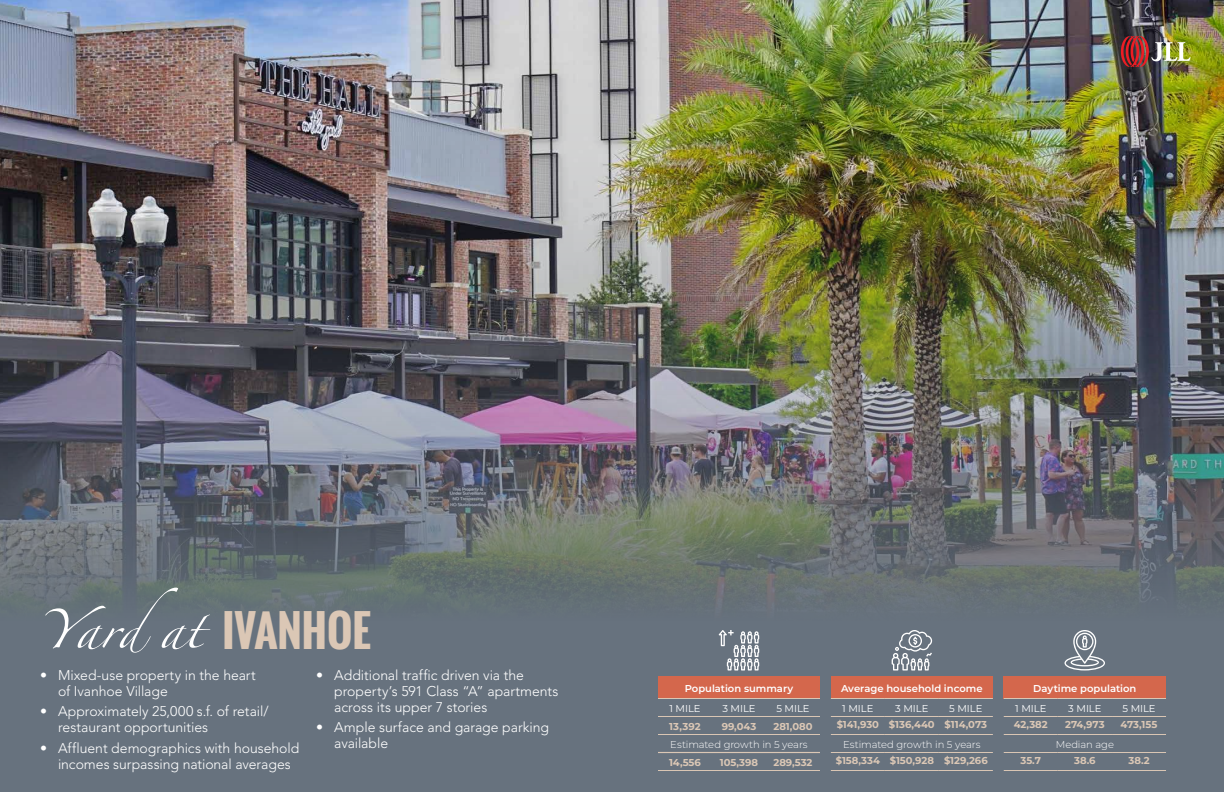
<style>
.page{position:relative;width:1224px;height:792px;background:#67727e}
.page>*{position:absolute;margin:0;border:0;box-sizing:border-box;transform-origin:0 0}
.t1{font:700 42.6px "Oswald";color:#dbc7b5}
.t2{font:300 14px/16px "Avenir";letter-spacing:-.005em;color:#fff}
.t3{font:700 10px "Montserrat";color:#dbc7b5}
.t4{font:600 10px "Montserrat";color:#fff}
.t5{font:300 10px "Montserrat";letter-spacing:-.01em;color:#fff}
.t6{font:10px "Montserrat";letter-spacing:-.01em;color:#fff}
.s1{font-family:"Zapfino Extra LT One";font-weight:400;font-size:88.4px;color:#fff}
</style>
<div class="page">
<img style="left:0;top:0;width:1224px;height:661px">
<div style="left:658px;top:676px;width:162px;height:22px;background:#d4674c"></div>
<hr style="left:658px;top:698px;width:54px;height:1px;background:#dbc7b5">
<hr style="left:712px;top:698px;width:54px;height:1px;background:#dbc7b5">
<hr style="left:766px;top:698px;width:54px;height:1px;background:#dbc7b5">
<hr style="left:658px;top:716px;width:54px;height:1px;background:#dbc7b5">
<hr style="left:712px;top:716px;width:54px;height:1px;background:#dbc7b5">
<hr style="left:766px;top:716px;width:54px;height:1px;background:#dbc7b5">
<hr style="left:658px;top:734px;width:54px;height:1px;background:#dbc7b5">
<hr style="left:712px;top:734px;width:54px;height:1px;background:#dbc7b5">
<hr style="left:766px;top:734px;width:54px;height:1px;background:#dbc7b5">
<hr style="left:658px;top:770px;width:54px;height:1px;background:#dbc7b5">
<hr style="left:712px;top:770px;width:54px;height:1px;background:#dbc7b5">
<hr style="left:766px;top:770px;width:54px;height:1px;background:#dbc7b5">
<hr style="left:658px;top:752px;width:54px;height:1px;background:#dbc7b5">
<hr style="left:712px;top:752px;width:54px;height:1px;background:#dbc7b5">
<hr style="left:766px;top:752px;width:54px;height:1px;background:#dbc7b5">
<div style="left:831px;top:676px;width:162px;height:22px;background:#d4674c"></div>
<hr style="left:831px;top:698px;width:54px;height:1px;background:#dbc7b5">
<hr style="left:885px;top:698px;width:54px;height:1px;background:#dbc7b5">
<hr style="left:939px;top:698px;width:54px;height:1px;background:#dbc7b5">
<hr style="left:831px;top:716px;width:54px;height:1px;background:#dbc7b5">
<hr style="left:885px;top:716px;width:54px;height:1px;background:#dbc7b5">
<hr style="left:939px;top:716px;width:54px;height:1px;background:#dbc7b5">
<hr style="left:831px;top:734px;width:54px;height:1px;background:#dbc7b5">
<hr style="left:885px;top:734px;width:54px;height:1px;background:#dbc7b5">
<hr style="left:939px;top:734px;width:54px;height:1px;background:#dbc7b5">
<hr style="left:831px;top:752px;width:54px;height:1px;background:#dbc7b5">
<hr style="left:885px;top:752px;width:54px;height:1px;background:#dbc7b5">
<hr style="left:939px;top:752px;width:54px;height:1px;background:#dbc7b5">
<hr style="left:831px;top:770px;width:54px;height:1px;background:#dbc7b5">
<hr style="left:885px;top:770px;width:54px;height:1px;background:#dbc7b5">
<hr style="left:939px;top:770px;width:54px;height:1px;background:#dbc7b5">
<div style="left:1004px;top:676px;width:162px;height:22px;background:#d4674c"></div>
<hr style="left:1004px;top:698px;width:54px;height:1px;background:#dbc7b5">
<hr style="left:1058px;top:698px;width:54px;height:1px;background:#dbc7b5">
<hr style="left:1112px;top:698px;width:54px;height:1px;background:#dbc7b5">
<hr style="left:1004px;top:770px;width:54px;height:1px;background:#dbc7b5">
<hr style="left:1058px;top:770px;width:54px;height:1px;background:#dbc7b5">
<hr style="left:1112px;top:770px;width:54px;height:1px;background:#dbc7b5">
<hr style="left:1004px;top:716px;width:54px;height:1px;background:#dbc7b5">
<hr style="left:1058px;top:716px;width:54px;height:1px;background:#dbc7b5">
<hr style="left:1112px;top:716px;width:54px;height:1px;background:#dbc7b5">
<hr style="left:1004px;top:734px;width:54px;height:1px;background:#dbc7b5">
<hr style="left:1058px;top:734px;width:54px;height:1px;background:#dbc7b5">
<hr style="left:1112px;top:734px;width:54px;height:1px;background:#dbc7b5">
<hr style="left:1004px;top:752px;width:54px;height:1px;background:#dbc7b5">
<hr style="left:1058px;top:752px;width:54px;height:1px;background:#dbc7b5">
<hr style="left:1112px;top:752px;width:54px;height:1px;background:#dbc7b5">
<svg style="left:892px;top:630px;width:40px;height:40px"></svg>
<svg style="left:719px;top:630px;width:40px;height:40px"></svg>
<svg style="left:1065px;top:630px;width:40px;height:40px"></svg>
<img style="left:1121px;top:36px;width:70px;height:31px">
<h1 class="t1" style="left:40px;top:599px;width:332px"><span class="s1">Yard at</span> IVANHOE</h1>
<p class="t2" style="left:58px;top:668px;width:199px;text-indent:-18px">• Mixed-use property in the heart of Ivanhoe Village</p>
<p class="t2" style="left:58px;top:704px;width:212px;text-indent:-18px">• Approximately 25,000 s.f. of retail/ restaurant opportunities</p>
<p class="t2" style="left:58px;top:741px;width:243px;text-indent:-18px">• Affluent demographics with household incomes surpassing national averages</p>
<p class="t2" style="left:334px;top:668px;width:226px;text-indent:-18px">• Additional traffic driven via the property’s 591 Class “A” apartments across its upper 7 stories</p>
<p class="t2" style="left:334px;top:720px;width:216px;text-indent:-18px">• Ample surface and garage parking available</p>
<p class="t4" style="left:685px;top:681px;width:110px">Population summary</p>
<p class="t6" style="left:669px;top:702px;width:33px">1 MILE</p>
<p class="t6" style="left:722px;top:702px;width:35px">3 MILE</p>
<p class="t6" style="left:776px;top:702px;width:35px">5 MILE</p>
<p class="t3" style="left:669px;top:720px;width:33px">13,392</p>
<p class="t3" style="left:722px;top:720px;width:36px">99,043</p>
<p class="t3" style="left:773px;top:720px;width:41px">281,080</p>
<p class="t5" style="left:670px;top:738px;width:139px">Estimated growth in 5 years</p>
<p class="t3" style="left:669px;top:756px;width:33px">14,556</p>
<p class="t3" style="left:720px;top:756px;width:40px">105,398</p>
<p class="t3" style="left:773px;top:756px;width:41px">289,532</p>
<p class="t4" style="left:841px;top:681px;width:143px">Average household income</p>
<p class="t6" style="left:842px;top:702px;width:33px">1 MILE</p>
<p class="t6" style="left:895px;top:702px;width:35px">3 MILE</p>
<p class="t6" style="left:949px;top:702px;width:35px">5 MILE</p>
<p class="t3" style="left:837px;top:718px;width:152px">$141,930 $136,440 $114,073</p>
<p class="t5" style="left:843px;top:738px;width:139px">Estimated growth in 5 years</p>
<p class="t3" style="left:836px;top:754px;width:153px">$158,334 $150,928 $129,266</p>
<p class="t4" style="left:1033px;top:681px;width:105px">Daytime population</p>
<p class="t6" style="left:1015px;top:702px;width:33px">1 MILE</p>
<p class="t6" style="left:1068px;top:702px;width:35px">3 MILE</p>
<p class="t6" style="left:1122px;top:702px;width:35px">5 MILE</p>
<p class="t3" style="left:1014px;top:718px;width:36px">42,382</p>
<p class="t3" style="left:1065px;top:718px;width:41px">274,973</p>
<p class="t3" style="left:1121px;top:718px;width:38px">473,155</p>
<p class="t5" style="left:1056px;top:738px;width:60px">Median age</p>
<p class="t3" style="left:1021px;top:754px;width:22px">35.7</p>
<p class="t3" style="left:1074px;top:754px;width:23px">38.6</p>
<p class="t3" style="left:1128px;top:754px;width:23px">38.2</p>
</div>
